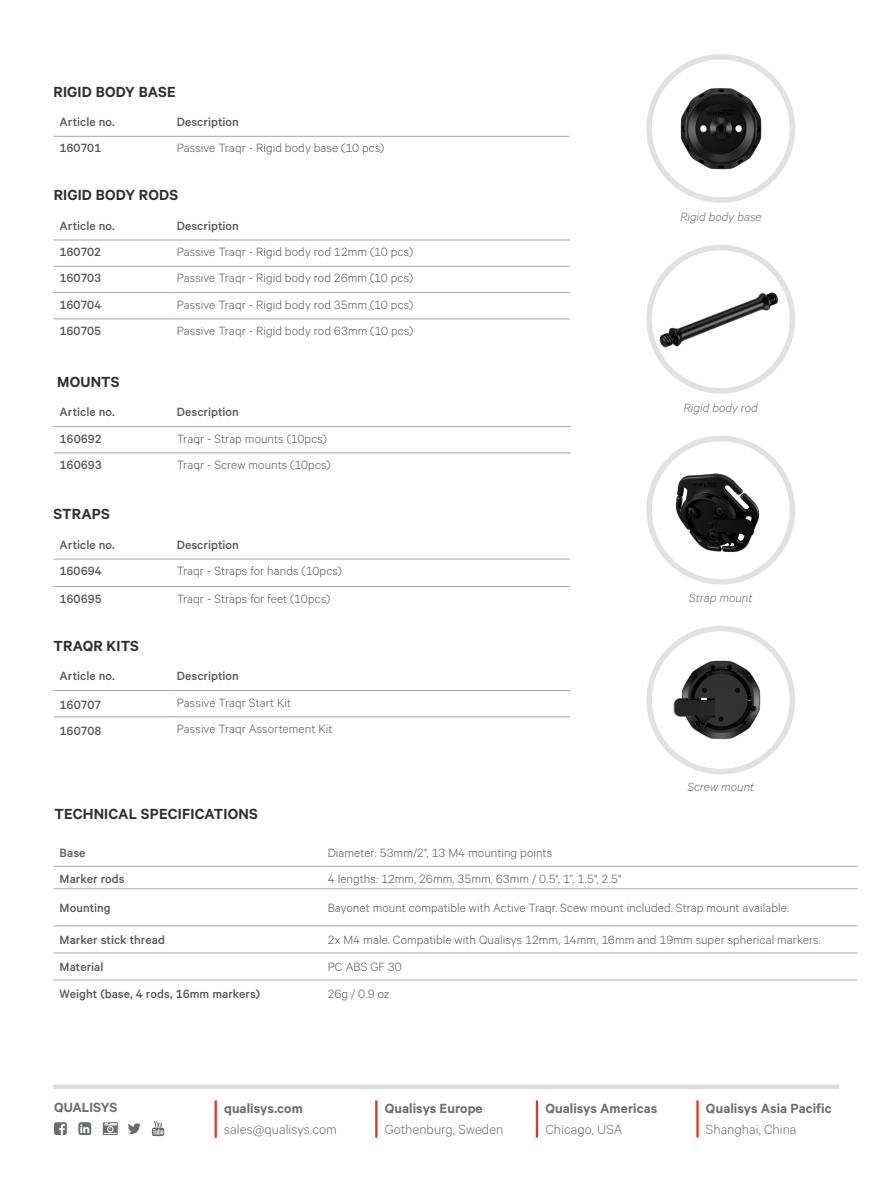
<style>
.page{position:relative;width:893px;height:1188px;background:#fff}
.page>*{position:absolute;margin:0;border:0;box-sizing:border-box;transform-origin:0 0}
.Headline_2{font:600 16.5px "Calibre";letter-spacing:.01em;color:#312f30}
.t1{font:600 15px "Calibre";letter-spacing:.005em;color:#6c6d70}
.t2{font:300 15px "Calibre";color:#6c6d70}
.Table_-_Light{font:300 13.5px "Calibre";letter-spacing:.005em;color:#57585a}
.Table_-_Medium{font:500 13.5px "Calibre";letter-spacing:.005em;color:#57585a}
.t3{font:italic 300 13.5px "Calibre";color:#6c6d70}
.s1{font-style:italic}
</style>
<div class="page">
<hr style="left:54px;top:866px;width:268px;height:1px;background:#a8a9ad">
<hr style="left:322px;top:866px;width:535px;height:1px;background:#a8a9ad">
<hr style="left:54px;top:889px;width:268px;height:1px;background:#a8a9ad">
<hr style="left:322px;top:889px;width:535px;height:1px;background:#a8a9ad">
<hr style="left:54px;top:926px;width:268px;height:1px;background:#a8a9ad">
<hr style="left:322px;top:926px;width:535px;height:1px;background:#a8a9ad">
<hr style="left:54px;top:953px;width:268px;height:1px;background:#a8a9ad">
<hr style="left:322px;top:953px;width:535px;height:1px;background:#a8a9ad">
<hr style="left:54px;top:980px;width:268px;height:1px;background:#a8a9ad">
<hr style="left:322px;top:980px;width:535px;height:1px;background:#a8a9ad">
<hr style="left:54px;top:240px;width:117px;height:1px;background:#a1a3a6">
<hr style="left:171px;top:240px;width:399px;height:1px;background:#a1a3a6">
<hr style="left:54px;top:266px;width:117px;height:1px;background:#a1a3a6">
<hr style="left:171px;top:266px;width:399px;height:1px;background:#a1a3a6">
<hr style="left:54px;top:292px;width:117px;height:1px;background:#a1a3a6">
<hr style="left:171px;top:292px;width:399px;height:1px;background:#a1a3a6">
<hr style="left:54px;top:319px;width:117px;height:1px;background:#a1a3a6">
<hr style="left:171px;top:319px;width:399px;height:1px;background:#a1a3a6">
<hr style="left:54px;top:426px;width:117px;height:1px;background:#a1a3a6">
<hr style="left:171px;top:426px;width:400px;height:1px;background:#a1a3a6">
<hr style="left:54px;top:453px;width:117px;height:1px;background:#a1a3a6">
<hr style="left:171px;top:453px;width:400px;height:1px;background:#a1a3a6">
<hr style="left:54px;top:559px;width:117px;height:1px;background:#a1a3a6">
<hr style="left:171px;top:559px;width:399px;height:1px;background:#a1a3a6">
<hr style="left:54px;top:586px;width:117px;height:1px;background:#a1a3a6">
<hr style="left:171px;top:586px;width:399px;height:1px;background:#a1a3a6">
<hr style="left:54px;top:690px;width:117px;height:1px;background:#a1a3a6">
<hr style="left:171px;top:690px;width:399px;height:1px;background:#a1a3a6">
<hr style="left:54px;top:717px;width:117px;height:1px;background:#a1a3a6">
<hr style="left:171px;top:717px;width:399px;height:1px;background:#a1a3a6">
<hr style="left:54px;top:136px;width:117px;height:1px;background:#a1a3a6">
<hr style="left:171px;top:136px;width:399px;height:1px;background:#a1a3a6">
<img style="left:653px;top:78px;width:136px;height:101px">
<div style="left:646px;top:54px;width:149px;height:149px;border:6px solid #e0e1e3;border-radius:50%"></div>
<div style="left:649px;top:248px;width:143px;height:143px;background:#e0e1e3;border-radius:50%"></div>
<img style="left:652px;top:250px;width:138px;height:138px;border-radius:69px">
<div style="left:646px;top:245px;width:149px;height:149px;border:6px solid #e0e1e3;border-radius:50%"></div>
<img style="left:653px;top:468px;width:137px;height:101px">
<div style="left:646px;top:436px;width:149px;height:149px;border:6px solid #e0e1e3;border-radius:50%"></div>
<svg style="left:649px;top:628px;width:143px;height:144px"></svg>
<img style="left:653px;top:649px;width:137px;height:102px">
<div style="left:646px;top:626px;width:149px;height:148px;border:6px solid #e0e1e3;border-radius:50%"></div>
<div style="left:53px;top:1084px;width:786px;height:5px;background:#dcdddf"></div>
<svg style="left:152px;top:1121px;width:12px;height:15px"></svg>
<svg style="left:128px;top:1123px;width:13px;height:11px"></svg>
<svg style="left:103px;top:1122px;width:15px;height:13px"></svg>
<svg style="left:78px;top:1122px;width:13px;height:13px"></svg>
<svg style="left:54px;top:1122px;width:13px;height:13px"></svg>
<hr style="left:375px;top:1100px;width:2px;height:38px;background:#ee2e22">
<hr style="left:215px;top:1100px;width:2px;height:38px;background:#ee2e22">
<hr style="left:536px;top:1100px;width:2px;height:38px;background:#ee2e22">
<hr style="left:696px;top:1100px;width:3px;height:38px;background:#ee2e22">
<p class="Headline_2" style="left:54px;top:82px;width:124px">RIGID BODY BASE</p>
<p class="Table_-_Medium" style="left:60px;top:114px;width:57px">Article no.</p>
<p class="Table_-_Medium" style="left:177px;top:114px;width:64px">Description</p>
<p class="Table_-_Medium" style="left:60px;top:140px;width:43px">160701</p>
<p class="Table_-_Light" style="left:177px;top:140px;width:209px">Passive Traqr - Rigid body base (10 pcs)</p>
<p class="Headline_2" style="left:54px;top:185px;width:126px">RIGID BODY RODS</p>
<p class="Table_-_Medium" style="left:60px;top:218px;width:57px">Article no.</p>
<p class="Table_-_Medium" style="left:177px;top:218px;width:64px">Description</p>
<p class="Table_-_Medium" style="left:60px;top:244px;width:43px">160702</p>
<p class="Table_-_Light" style="left:177px;top:244px;width:238px">Passive Traqr - Rigid body rod 12mm (10 pcs)</p>
<p class="Table_-_Medium" style="left:60px;top:270px;width:43px">160703</p>
<p class="Table_-_Light" style="left:177px;top:270px;width:238px">Passive Traqr - Rigid body rod 26mm (10 pcs)</p>
<p class="Table_-_Medium" style="left:60px;top:297px;width:43px">160704</p>
<p class="Table_-_Light" style="left:177px;top:297px;width:238px">Passive Traqr - Rigid body rod 35mm (10 pcs)</p>
<p class="Table_-_Medium" style="left:60px;top:323px;width:43px">160705</p>
<p class="Table_-_Light" style="left:177px;top:323px;width:238px">Passive Traqr - Rigid body rod 63mm (10 pcs)</p>
<p class="Headline_2" style="left:57px;top:372px;width:64px">MOUNTS</p>
<p class="Table_-_Medium" style="left:60px;top:404px;width:57px">Article no.</p>
<p class="Table_-_Medium" style="left:177px;top:404px;width:64px">Description</p>
<p class="Table_-_Medium" style="left:60px;top:431px;width:44px">160692</p>
<p class="Table_-_Light" style="left:177px;top:431px;width:152px">Traqr - Strap mounts (10pcs)</p>
<p class="Table_-_Medium" style="left:60px;top:457px;width:44px">160693</p>
<p class="Table_-_Light" style="left:177px;top:457px;width:155px">Traqr - Screw mounts (10pcs)</p>
<p class="Headline_2" style="left:54px;top:504px;width:58px">STRAPS</p>
<p class="Table_-_Medium" style="left:60px;top:537px;width:57px">Article no.</p>
<p class="Table_-_Medium" style="left:177px;top:537px;width:64px">Description</p>
<p class="Table_-_Medium" style="left:60px;top:563px;width:44px">160694</p>
<p class="Table_-_Light" style="left:177px;top:563px;width:167px">Traqr - Straps for hands (10pcs)</p>
<p class="Table_-_Medium" style="left:60px;top:591px;width:44px">160695</p>
<p class="Table_-_Light" style="left:177px;top:591px;width:155px">Traqr - Straps for feet (10pcs)</p>
<p class="Headline_2" style="left:54px;top:636px;width:87px">TRAQR KITS</p>
<p class="Table_-_Medium" style="left:60px;top:668px;width:57px">Article no.</p>
<p class="Table_-_Medium" style="left:177px;top:668px;width:64px">Description</p>
<p class="Table_-_Medium" style="left:60px;top:697px;width:43px">160707</p>
<p class="Table_-_Light" style="left:177px;top:695px;width:116px">Passive Traqr Start Kit</p>
<p class="Table_-_Medium" style="left:60px;top:723px;width:43px">160708</p>
<p class="Table_-_Light" style="left:177px;top:721px;width:157px">Passive Traqr Assortement Kit</p>
<p class="Headline_2" style="left:54px;top:804px;width:205px">TECHNICAL SPECIFICATIONS</p>
<p class="t3" style="left:680px;top:209px;width:83px">Rigid body base</p>
<p class="t3" style="left:684px;top:400px;width:76px">Rigid body rod</p>
<p class="t3" style="left:689px;top:590px;width:65px">Strap mount</p>
<p class="t3" style="left:687px;top:779px;width:68px">Screw mount</p>
<p class="Table_-_Medium" style="left:60px;top:845px;width:27px">Base</p>
<p class="Table_-_Light" style="left:328px;top:845px;width:226px">Diameter: 53mm/2", 13 M4 mounting points</p>
<p class="Table_-_Medium" style="left:60px;top:871px;width:67px">Marker rods</p>
<p class="Table_-_Light" style="left:328px;top:871px;width:295px">4 lengths<span class="s1">:</span> 12mm, 26mm, 35mm, 63mm / 0.5", 1”, 1.5", 2.5"</p>
<p class="Table_-_Medium" style="left:60px;top:900px;width:53px">Mounting</p>
<p class="Table_-_Light" style="left:328px;top:900px;width:463px">Bayonet mount compatible with Active Traqr. Scew mount included. Strap mount available.</p>
<p class="Table_-_Medium" style="left:60px;top:932px;width:107px">Marker stick thread</p>
<p class="Table_-_Light" style="left:328px;top:932px;width:495px">2x M4 male. Compatible with Qualisys 12mm, 14mm, 16mm and 19mm super spherical markers.</p>
<p class="Table_-_Medium" style="left:60px;top:959px;width:46px">Material</p>
<p class="Table_-_Light" style="left:328px;top:959px;width:76px">PC ABS GF 30</p>
<p class="Table_-_Medium" style="left:60px;top:986px;width:202px">Weight (base, 4 rods, 16mm markers)</p>
<p class="Table_-_Light" style="left:328px;top:986px;width:63px">26g / 0.9 oz</p>
<p class="t1" style="left:54px;top:1098px;width:65px">QUALISYS</p>
<p class="t1" style="left:385px;top:1099px;width:99px">Qualisys Europe</p>
<p class="t2" style="left:385px;top:1121px;width:120px">Gothenburg, Sweden</p>
<p class="t1" style="left:224px;top:1099px;width:80px">qualisys.com</p>
<p class="t2" style="left:224px;top:1121px;width:114px">sales@qualisys.com</p>
<p class="t1" style="left:545px;top:1099px;width:113px">Qualisys Americas</p>
<p class="t2" style="left:545px;top:1121px;width:79px">Chicago, USA</p>
<p class="t1" style="left:706px;top:1099px;width:127px">Qualisys Asia Pacific</p>
<p class="t2" style="left:706px;top:1121px;width:92px">Shanghai, China</p>
</div>
